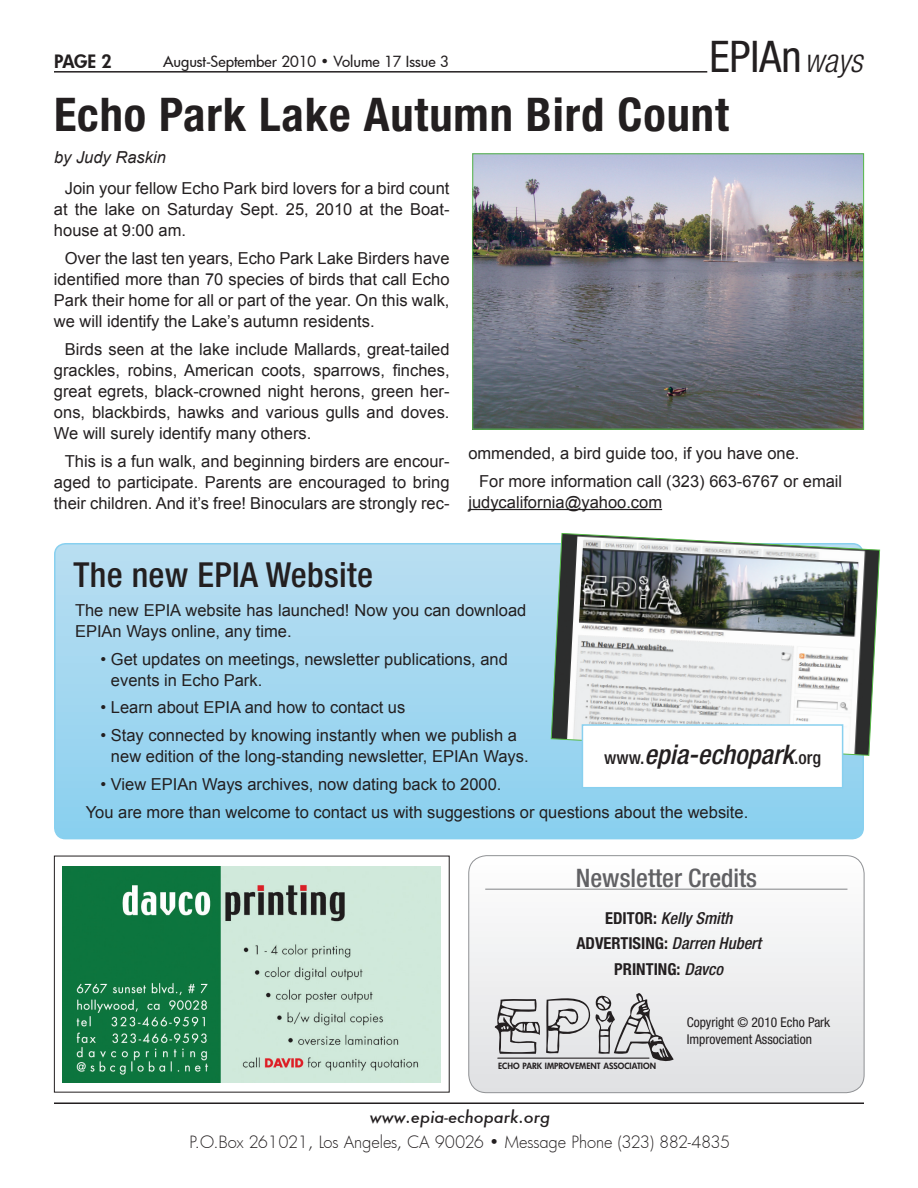
<style>
.page{position:relative;width:918px;height:1188px;background:#fff}
.page>*{position:absolute;margin:0;border:0;box-sizing:border-box;transform-origin:0 0}
.t1{font:700 condensed 46.5px "Helvetica Neue";letter-spacing:.02em;color:#231f20}
.t2{font:condensed 43.65px "Helvetica Neue";color:#231f20}
.t3{font:500 condensed 34.5px "Helvetica Neue";letter-spacing:.01em;color:#231f20}
.t4{font:italic 500 condensed 27px "Helvetica Neue";color:#231f20}
.t5{font:500 condensed 25.5px "Helvetica Neue";color:#616164}
.t6{font:800 18px "Futura";color:#231f20}
.t7{font:16.5px/21px "Arial";color:#231f20}
.t8{font:300 16.5px "Futura";letter-spacing:-.015em;color:#231f20}
.t9{font:700 condensed 16.5px/25.5px "Helvetica Neue";color:#231f20;text-align:center}
.t10{font:italic 500 16.5px "Futura";color:#231f20}
.t11{font:italic 16.5px "Arial";color:#231f20}
.t12{font:500 15px "Futura";color:#231f20}
.t13{font:condensed 13.5px/16.5px "Helvetica Neue";color:#231f20}
.t14{font:800 8.4px "Futura";letter-spacing:.01em;color:#231f20}
.s1{font-weight:300;font-style:italic;font-size:32.55px}
.s2{font-style:normal;font-size:18px}
.s3{font-weight:500;font-style:italic}
</style>
<div class="page">
<hr style="left:54px;top:1102px;width:810px;height:2px;background:#231f20">
<hr style="left:54px;top:71px;width:653px;height:2px;background:#231f20">
<img style="left:63px;top:866px;width:378px;height:216px">
<svg style="left:469px;top:856px;width:395px;height:237px"></svg>
<div style="left:469px;top:856px;width:395px;height:237px;border:1px solid #8f9194;border-radius:18px"></div>
<hr style="left:485px;top:889px;width:362px;height:1px;background:#808285">
<svg style="left:495px;top:990px;width:179px;height:73px;background:#c4c4c6"></svg>
<hr style="left:498px;top:1058px;width:151px;height:1px;background:#231f20">
<hr style="left:468px;top:509px;width:194px;height:1px;background:#231f20">
<img style="left:474px;top:155px;width:388px;height:273px">
<div style="left:472px;top:153px;width:392px;height:277px;border:1px solid #56b947"></div>
<svg style="left:55px;top:545px;width:808px;height:294px;background:#9fd6f0"></svg>
<div style="left:54px;top:543px;width:810px;height:296px;border:2px solid #88d0ef;border-radius:11px"></div>
<svg style="left:551px;top:533px;width:329px;height:223px"></svg>
<div style="left:582px;top:725px;width:261px;height:63px;background:#fff"></div>
<div style="left:582px;top:724px;width:261px;height:64px;border:2px solid #88d0ef"></div>
<p class="t6" style="left:54px;top:50px;width:59px">PAGE 2</p>
<p class="t12" style="left:163px;top:51px;width:287px">August-September 2010 • Volume 17 Issue 3</p>
<h2 class="t2" style="left:709px;top:31px;width:155px">EPIAn<span class="s1">ways</span></h2>
<h1 class="t1" style="left:54px;top:86px;width:676px">Echo Park Lake Autumn Bird Count</h1>
<p class="t11" style="left:54px;top:146px;width:113px">by Judy Raskin</p>
<p class="t7" style="left:54px;top:178px;width:397px;text-align:justify;text-indent:11px">Join your fellow Echo Park bird lovers for a bird count at the lake on Saturday Sept. 25, 2010 at the Boat&shy;house at 9:00 am.</p>
<p class="t7" style="left:54px;top:248px;width:397px;text-align:justify;text-indent:11px">Over the last ten years, Echo Park Lake Birders have identified more than 70 species of birds that call Echo Park their home for all or part of the year. On this walk, we will identify the Lake’s autumn residents.</p>
<p class="t7" style="left:54px;top:339px;width:397px;text-align:justify;text-indent:11px">Birds seen at the lake include Mallards, great-tailed grackles, robins, American coots, sparrows, finches, great egrets, black-crowned night herons, green her&shy;ons, blackbirds, hawks and various gulls and doves.<br>We will surely identify many others.</p>
<p class="t7" style="left:54px;top:451px;width:397px;text-align:justify;text-indent:11px">This is a fun walk, and beginning birders are encour&shy;aged to participate. Parents are encouraged to bring their children. And it’s free! Binoculars are strongly rec-</p>
<p class="t7" style="left:479px;top:440px;width:365px;line-height:27.8px;text-indent:-11px">ommended, a bird guide too, if you have one.<br>For more information call (323) 663-6767 or email</p>
<p class="t7" style="left:468px;top:492px;width:195px">judycalifornia@yahoo.com</p>
<h3 class="t3" style="left:74px;top:554px;width:301px">The new EPIA Website</h3>
<p class="t7" style="left:75px;top:600px;width:453px">The new EPIA website has launched! Now you can download<br>EPIAn Ways online, any time.</p>
<p class="t7" style="left:111px;top:648px;width:398px;text-indent:-10px">• Get updates on meetings, newsletter publications, and events in Echo Park.</p>
<p class="t7" style="left:100px;top:697px;width:306px">• Learn about EPIA and how to contact us</p>
<p class="t7" style="left:111px;top:725px;width:419px;text-indent:-10px">• Stay connected by knowing instantly when we publish a new edition of the long-standing newsletter, EPIAn Ways.</p>
<p class="t7" style="left:86px;top:770px;width:664px;line-height:27.8px;text-indent:15px">• View EPIAn Ways archives, now dating back to 2000.<br>You are more than welcome to contact us with suggestions or questions about the website.</p>
<h3 class="t4" style="left:604px;top:738px;width:218px"><span class="s2">www.</span>epia-echopark<span class="s2">.org</span></h3>
<h3 class="t5" style="left:576px;top:863px;width:183px">Newsletter Credits</h3>
<p class="t9" style="left:576px;top:905px;width:186px">EDITOR: <span class="s3">Kelly Smith<br></span>ADVERTISING: <span class="s3">Darren Hubert<br></span>PRINTING: <span class="s3">Davco</span></p>
<p class="t14" style="left:498px;top:1060px;width:160px">ECHO PARK IMPROVEMENT ASSOCIATION</p>
<p class="t13" style="left:687px;top:1014px;width:145px">Copyright © 2010 Echo Park<br>Improvement Association</p>
<p class="t10" style="left:370px;top:1106px;width:182px">www.epia-echopark.org</p>
<p class="t8" style="left:190px;top:1130px;width:542px">P.O.Box 261021, Los Angeles, CA 90026 • Message Phone (323) 882-4835</p>
</div>
